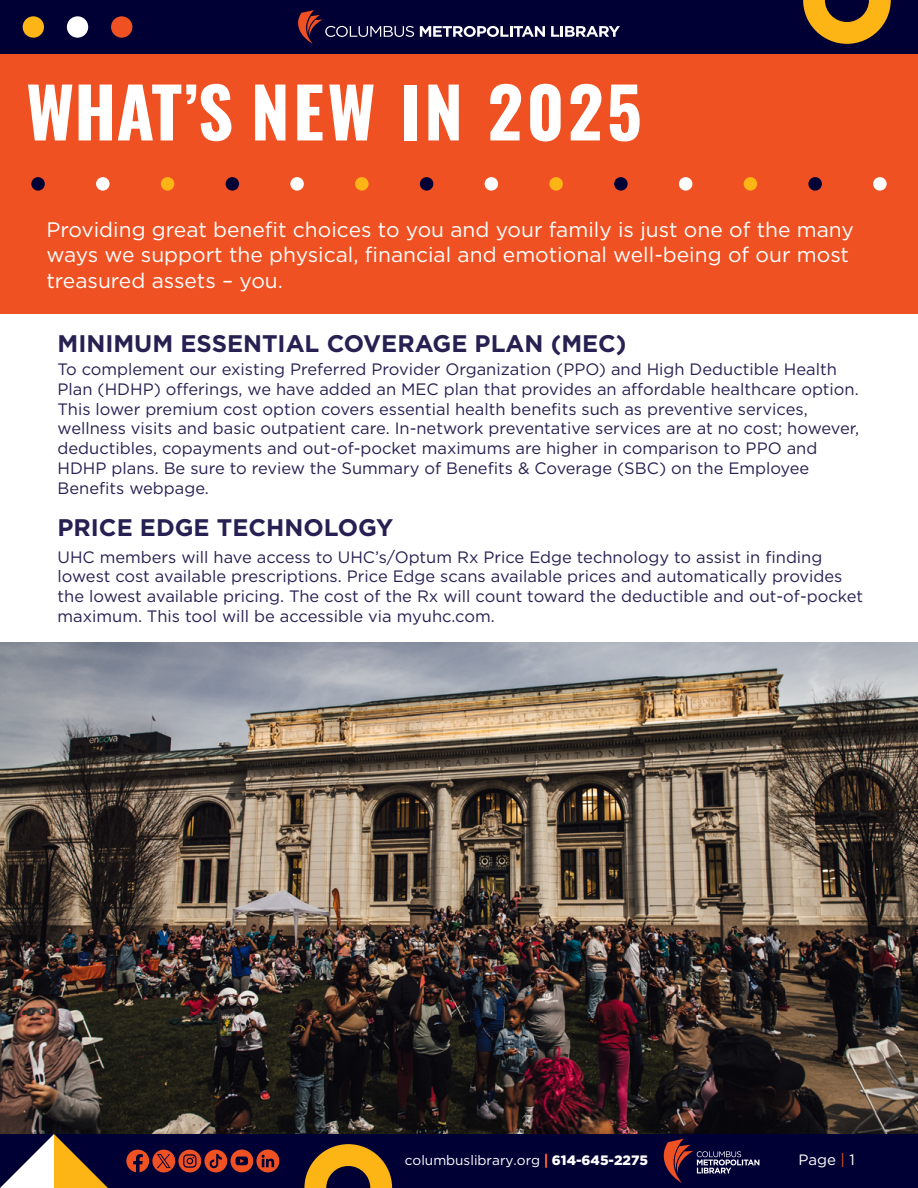
<style>
.page{position:relative;width:918px;height:1188px;background:#fff}
.page>*{position:absolute;margin:0;border:0;box-sizing:border-box;transform-origin:0 0}
.t1{font:700 69px "Oswald";letter-spacing:.05em;color:#fff}
.t2{font:700 24px "Gotham";color:#272052}
.t3{font:21px/25.2px "Gotham";color:#fff}
.t4{font:16.5px/19.8px "Gotham";color:#272052}
.t5{font:15px "Gotham";color:#fff}
.t6{font:13.65px "Gotham";color:#fff}
.s1{font-weight:100;color:#f05123}
.s2{font-weight:900}
.s3{color:#f05123}
</style>
<div class="page">
<div style="left:0;top:1134px;width:918px;height:54px;background:#010035"></div>
<svg style="left:664px;top:1139px;width:95px;height:44px"></svg>
<div style="left:0;top:0;width:918px;height:54px;background:#010035"></div>
<svg style="left:420px;top:26px;width:125px;height:11px"></svg>
<svg style="left:551px;top:26px;width:69px;height:11px"></svg>
<svg style="left:298px;top:10px;width:116px;height:34px"></svg>
<svg style="left:803px;top:0;width:88px;height:44px"></svg>
<div style="left:23px;top:16px;width:21px;height:22px;background:#fcb515;border-radius:50%"></div>
<div style="left:67px;top:16px;width:21px;height:22px;background:#fff;border-radius:50%"></div>
<div style="left:111px;top:16px;width:21px;height:22px;background:#f05123;border-radius:50%"></div>
<svg style="left:0;top:1134px;width:108px;height:54px"></svg>
<svg style="left:304px;top:1144px;width:88px;height:44px"></svg>
<svg style="left:126px;top:1150px;width:153px;height:22px"></svg>
<div style="left:0;top:54px;width:918px;height:259px;background:#f05123"></div>
<div style="left:485px;top:177px;width:13px;height:14px;background:#fff;border-radius:50%"></div>
<div style="left:420px;top:177px;width:13px;height:14px;background:#010035;border-radius:50%"></div>
<div style="left:355px;top:177px;width:14px;height:14px;background:#fcb515;border-radius:50%"></div>
<div style="left:290px;top:177px;width:14px;height:14px;background:#fff;border-radius:50%"></div>
<div style="left:226px;top:177px;width:13px;height:14px;background:#010035;border-radius:50%"></div>
<div style="left:161px;top:177px;width:13px;height:14px;background:#fcb515;border-radius:50%"></div>
<div style="left:96px;top:177px;width:14px;height:14px;background:#fff;border-radius:50%"></div>
<div style="left:31px;top:177px;width:14px;height:14px;background:#010035;border-radius:50%"></div>
<div style="left:873px;top:177px;width:14px;height:14px;background:#fff;border-radius:50%"></div>
<div style="left:808px;top:177px;width:14px;height:14px;background:#010035;border-radius:50%"></div>
<div style="left:744px;top:177px;width:13px;height:14px;background:#fcb515;border-radius:50%"></div>
<div style="left:679px;top:177px;width:13px;height:14px;background:#fff;border-radius:50%"></div>
<div style="left:614px;top:177px;width:14px;height:14px;background:#010035;border-radius:50%"></div>
<div style="left:549px;top:177px;width:14px;height:14px;background:#fcb515;border-radius:50%"></div>
<img style="left:0;top:643px;width:918px;height:491px">
<h1 class="t1" style="left:26px;top:76px;width:617px">WHAT’S NEW IN 2025</h1>
<p class="t3" style="left:46px;top:217px;width:809px">Providing great benefit choices to you and your family is just one of the many ways we support the physical, financial and emotional well-being of our most treasured assets – you.</p>
<h2 class="t2" style="left:58px;top:327px;width:571px">MINIMUM ESSENTIAL COVERAGE PLAN (MEC)</h2>
<p class="t4" style="left:58px;top:359px;width:803px">To complement our existing Preferred Provider Organization (PPO) and High Deductible Health Plan (HDHP) offerings, we have added an MEC plan that provides an affordable healthcare option.<br>This lower premium cost option covers essential health benefits such as preventive services, wellness visits and basic outpatient care. In-network preventative services are at no cost; however, deductibles, copayments and out-of-pocket maximums are higher in comparison to PPO and HDHP plans. Be sure to review the Summary of Benefits &amp; Coverage (SBC) on the Employee Benefits webpage.</p>
<h2 class="t2" style="left:58px;top:512px;width:337px">PRICE EDGE TECHNOLOGY</h2>
<p class="t4" style="left:58px;top:547px;width:807px">UHC members will have access to UHC’s/Optum Rx Price Edge technology to assist in finding lowest cost available prescriptions. Price Edge scans available prices and automatically provides the lowest available pricing. The cost of the Rx will count toward the deductible and out-of-pocket maximum. This tool will be accessible via myuhc.com.</p>
<p class="t6" style="left:405px;top:1152px;width:245px">columbuslibrary.org <span class="s1">|</span> <span class="s2">614-645-2275</span></p>
<p class="t5" style="left:799px;top:1150px;width:58px">Page <span class="s3">|</span> 1</p>
</div>
